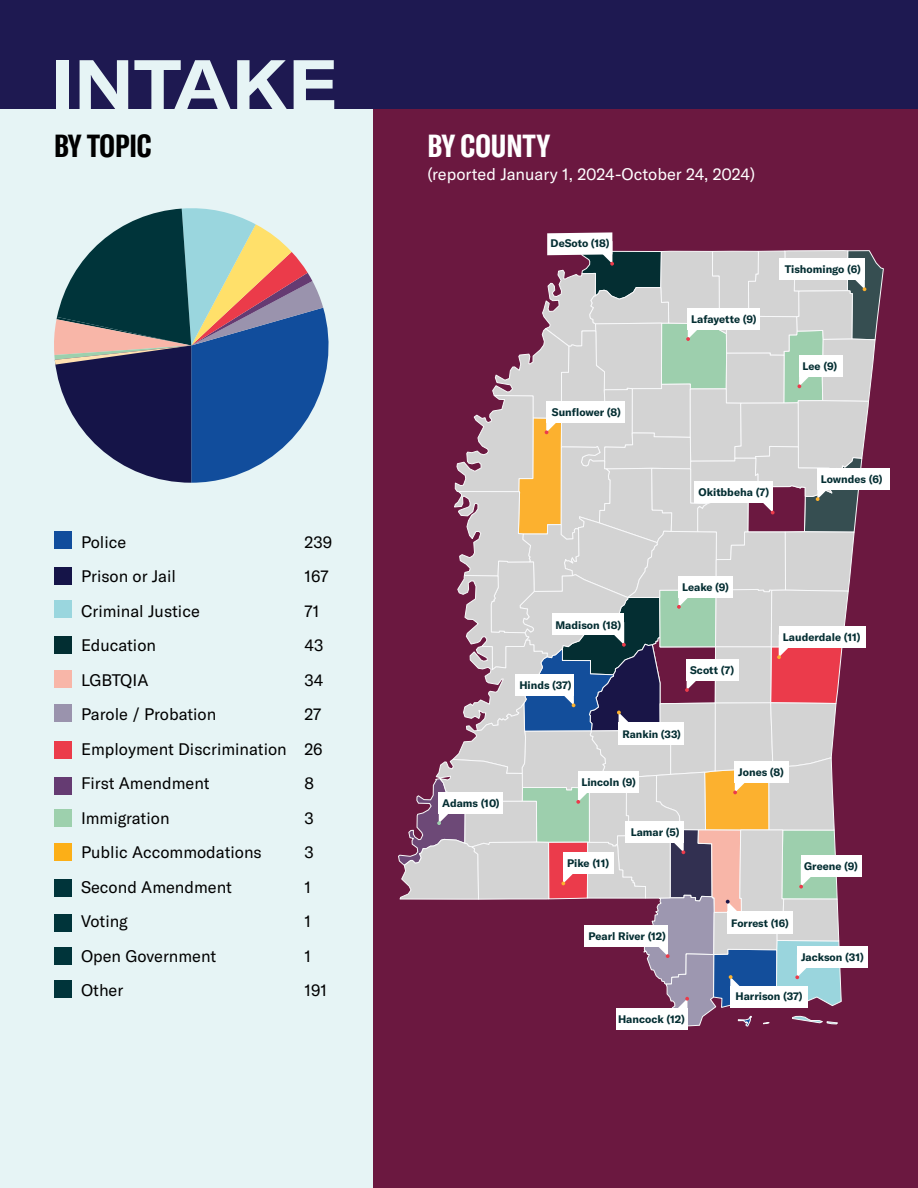
<style>
.page{position:relative;width:918px;height:1188px;background:#fff}
.page>*{position:absolute;margin:0;border:0;box-sizing:border-box;transform-origin:0 0}
.t1{font:700 expanded 69px "GT America";color:#e6f4f5}
.t2{font:700 extra-condensed 31.5px "GT America";color:#fff}
.t3{font:700 extra-condensed 31.5px "GT America";color:#000}
.t4{font:16.5px/34.5px "GT America";color:#000;text-align:justify}
.t5{font:16.5px "GT America";color:#fff}
.t6{font:700 10.8px "GT America";color:#042e32}
.t7{font:700 10.65px "GT America";color:#042e32}
</style>
<div class="page">
<div style="left:0;top:0;width:413px;height:1188px;background:#e6f4f5"></div>
<div style="left:54px;top:531px;width:17px;height:18px;background:#114d9c"></div>
<div style="left:54px;top:567px;width:17px;height:18px;background:#151448"></div>
<div style="left:54px;top:600px;width:17px;height:18px;background:#9ad6de"></div>
<div style="left:54px;top:636px;width:17px;height:17px;background:#022e32"></div>
<div style="left:54px;top:671px;width:17px;height:17px;background:#f8b6a8"></div>
<div style="left:54px;top:705px;width:17px;height:17px;background:#9a93ad"></div>
<div style="left:54px;top:742px;width:17px;height:17px;background:#eb3b4a"></div>
<div style="left:54px;top:777px;width:17px;height:17px;background:#653b72"></div>
<div style="left:54px;top:809px;width:17px;height:18px;background:#9dd0ad"></div>
<div style="left:54px;top:843px;width:17px;height:17px;background:#fcaf17"></div>
<div style="left:54px;top:980px;width:17px;height:18px;background:#00343a"></div>
<div style="left:54px;top:947px;width:17px;height:18px;background:#00343a"></div>
<div style="left:54px;top:914px;width:17px;height:17px;background:#00343a"></div>
<div style="left:54px;top:880px;width:17px;height:17px;background:#00343a"></div>
<svg style="left:54px;top:208px;width:275px;height:275px"></svg>
<div style="left:374px;top:0;width:544px;height:1188px;background:#6b1840"></div>
<div style="left:616px;top:1008px;width:71px;height:22px;background:#fff"></div>
<div style="left:817px;top:468px;width:73px;height:22px;background:#fff"></div>
<svg style="left:398px;top:232px;width:486px;height:795px"></svg>
<div style="left:0;top:0;width:918px;height:109px;background:#1e1951"></div>
<h1 class="t1" style="left:50px;top:42px;width:289px">INTAKE</h1>
<h2 class="t3" style="left:54px;top:127px;width:99px">BY TOPIC</h2>
<h3 class="t4" style="left:81px;top:525px;width:47px">Police</h3>
<h3 class="t4" style="left:304px;top:525px;width:29px">239</h3>
<h3 class="t4" style="left:81px;top:559px;width:97px">Prison or Jail</h3>
<h3 class="t4" style="left:304px;top:559px;width:26px">167</h3>
<h3 class="t4" style="left:81px;top:594px;width:120px">Criminal Justice</h3>
<h3 class="t4" style="left:304px;top:594px;width:16px">71</h3>
<h3 class="t4" style="left:81px;top:628px;width:77px">Education</h3>
<h3 class="t4" style="left:304px;top:628px;width:21px">43</h3>
<h3 class="t4" style="left:81px;top:663px;width:69px">LGBTQIA</h3>
<h3 class="t4" style="left:304px;top:663px;width:21px">34</h3>
<h3 class="t4" style="left:81px;top:697px;width:137px">Parole / Probation</h3>
<h3 class="t4" style="left:81px;top:697px;width:243px;text-indent:223px">27<br>Employment Discrimination 26<br>First Amendment</h3>
<h3 class="t4" style="left:304px;top:766px;width:11px">8</h3>
<h3 class="t4" style="left:81px;top:801px;width:90px">Immigration</h3>
<h3 class="t4" style="left:304px;top:801px;width:11px">3</h3>
<h3 class="t4" style="left:81px;top:835px;width:182px">Public Accommodations</h3>
<h3 class="t4" style="left:304px;top:835px;width:11px">3</h3>
<h3 class="t4" style="left:81px;top:870px;width:152px">Second Amendment</h3>
<h3 class="t4" style="left:304px;top:870px;width:8px">1</h3>
<h3 class="t4" style="left:81px;top:904px;width:49px">Voting</h3>
<h3 class="t4" style="left:304px;top:904px;width:8px">1</h3>
<h3 class="t4" style="left:81px;top:939px;width:137px">Open Government</h3>
<h3 class="t4" style="left:304px;top:939px;width:8px">1</h3>
<h3 class="t4" style="left:81px;top:973px;width:44px">Other</h3>
<h3 class="t4" style="left:304px;top:973px;width:24px">191</h3>
<h2 class="t2" style="left:428px;top:127px;width:124px">BY COUNTY</h2>
<h3 class="t5" style="left:428px;top:164px;width:329px">(reported January 1, 2024-October 24, 2024)</h3>
<p class="t6" style="left:551px;top:237px;width:61px">DeSoto (18)</p>
<p class="t6" style="left:552px;top:406px;width:71px">Sunflower (8)</p>
<p class="t6" style="left:691px;top:312px;width:67px">Lafayette (9)</p>
<p class="t6" style="left:785px;top:262px;width:78px">Tishomingo (6)</p>
<p class="t6" style="left:802px;top:360px;width:36px">Lee (9)</p>
<p class="t6" style="left:699px;top:486px;width:72px">Okitbbeha (7)</p>
<p class="t6" style="left:821px;top:472px;width:63px">Lowndes (6)</p>
<p class="t6" style="left:555px;top:618px;width:67px">Madison (18)</p>
<p class="t6" style="left:519px;top:679px;width:54px">Hinds (37)</p>
<p class="t6" style="left:682px;top:580px;width:49px">Leake (9)</p>
<p class="t6" style="left:690px;top:663px;width:46px">Scott (7)</p>
<p class="t7" style="left:623px;top:727px;width:60px">Rankin (33)</p>
<p class="t6" style="left:783px;top:630px;width:79px">Lauderdale (11)</p>
<p class="t6" style="left:442px;top:796px;width:59px">Adams (10)</p>
<p class="t6" style="left:581px;top:775px;width:56px">Lincoln (9)</p>
<p class="t6" style="left:567px;top:857px;width:44px">Pike (11)</p>
<p class="t6" style="left:631px;top:825px;width:51px">Lamar (5)</p>
<p class="t6" style="left:589px;top:929px;width:79px">Pearl River (12)</p>
<p class="t6" style="left:618px;top:1012px;width:69px">Hancock (12)</p>
<p class="t6" style="left:738px;top:766px;width:47px">Jones (8)</p>
<p class="t6" style="left:804px;top:860px;width:55px">Greene (9)</p>
<p class="t7" style="left:731px;top:916px;width:59px">Forrest (16)</p>
<p class="t6" style="left:801px;top:950px;width:64px">Jackson (31)</p>
<p class="t6" style="left:735px;top:989px;width:69px">Harrison (37)</p>
</div>
